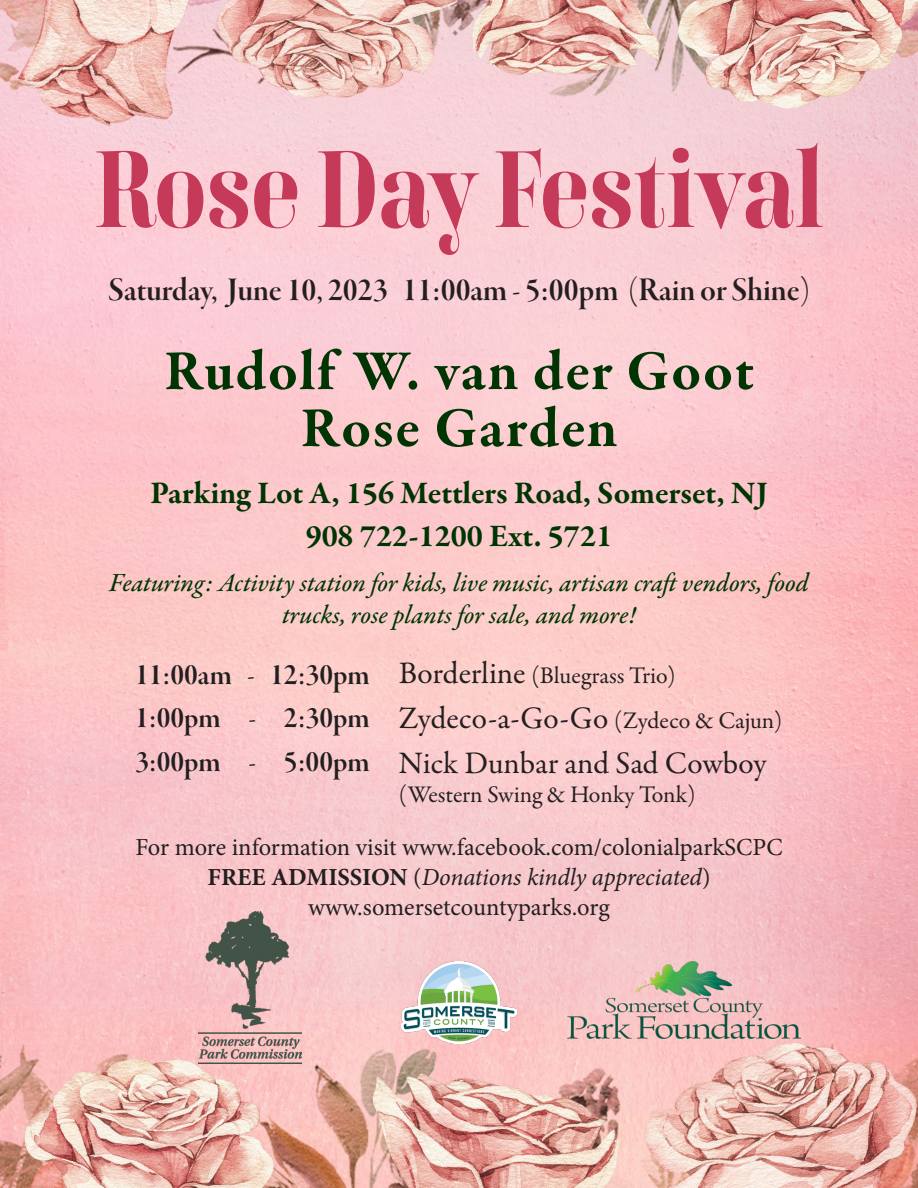
<style>
.page{position:relative;width:918px;height:1188px;background:#fff}
.page>*{position:absolute;margin:0;border:0;box-sizing:border-box;transform-origin:0 0}
.t1{font:700 108px "Carina Pro";color:#c43a58;scale:.83 1}
.t2{font:700 57.75px "Garamond Premr Pro";letter-spacing:.03em;color:#003402}
.t3{font:34.5px "Garamond Premr Pro Smbd Disp";color:#231f20}
.t4{font:700 32.1px "Garamond Premr Pro";color:#003402}
.t5{font:31.8px "Garamond Premr Pro Smbd Disp";color:#231f20}
.t6{font:31.5px "Garamond Premr Pro";color:#231f20}
.t7{font:26.4px/31.7px "Garamond Premr Pro Med It";letter-spacing:-.005em;color:#003402;text-align:center}
.t8{font:24.6px "Minion Pro";color:#231f20}
.t9{font:italic 24.6px "Minion Pro";letter-spacing:-.01em;color:#231f20}
.t10{font:24px "Garamond Premr Pro";letter-spacing:-.005em;color:#231f20}
.s1{font-size:31.5px}
.s2{font-size:24px}
.s3{font-weight:700;font-style:normal}
.s4{font-style:normal}
</style>
<div class="page">
<img style="left:0;top:0;width:918px;height:1188px">
<img style="left:199px;top:912px;width:103px;height:151px">
<img style="left:402px;top:962px;width:114px;height:81px">
<img style="left:567px;top:962px;width:233px;height:77px">
<p class="t1" style="left:94px;top:109px;width:881px">Rose Day Festival</p>
<p class="t3" style="left:108px;top:271px;width:703px">Saturday, June 10, 2023 11:00am - 5:00pm (Rain or Shine)</p>
<p class="t2" style="left:164px;top:335px;width:592px">Rudolf W. van der Goot</p>
<p class="t2" style="left:300px;top:392px;width:319px">Rose Garden</p>
<p class="t4" style="left:150px;top:473px;width:619px">Parking Lot A, 156 Mettlers Road, Somerset, NJ</p>
<p class="t4" style="left:306px;top:517px;width:308px">908 722-1200 Ext. 5721</p>
<p class="t7" style="left:109px;top:569px;width:701px">Featuring: Activity station for kids, live music, artisan craft vendors, food trucks, rose plants for sale, and more!</p>
<p class="t10" style="left:399px;top:661px;width:278px"><span class="s1">Borderline</span> (Bluegrass Trio)</p>
<p class="t6" style="left:399px;top:699px;width:385px">Zydeco-a-Go-Go <span class="s2">(Zydeco &amp; Cajun)</span></p>
<p class="t6" style="left:399px;top:744px;width:369px">Nick Dunbar and Sad Cowboy</p>
<p class="t10" style="left:399px;top:780px;width:298px">(Western Swing &amp; Honky Tonk)</p>
<p class="t8" style="left:135px;top:831px;width:649px">For more information visit www.facebook.com/colonialparkSCPC</p>
<p class="t9" style="left:207px;top:860px;width:505px"><span class="s3">FREE ADMISSION</span> <span class="s4">(</span>Donations kindly appreciated<span class="s4">)</span></p>
<p class="t8" style="left:308px;top:891px;width:303px">www.somersetcountyparks.org</p>
<p class="t5" style="left:135px;top:657px;width:236px">11:00am - 12:30pm</p>
<p class="t5" style="left:135px;top:700px;width:236px">1:00pm - 2:30pm</p>
<p class="t5" style="left:135px;top:744px;width:236px">3:00pm - 5:00pm</p>
</div>
